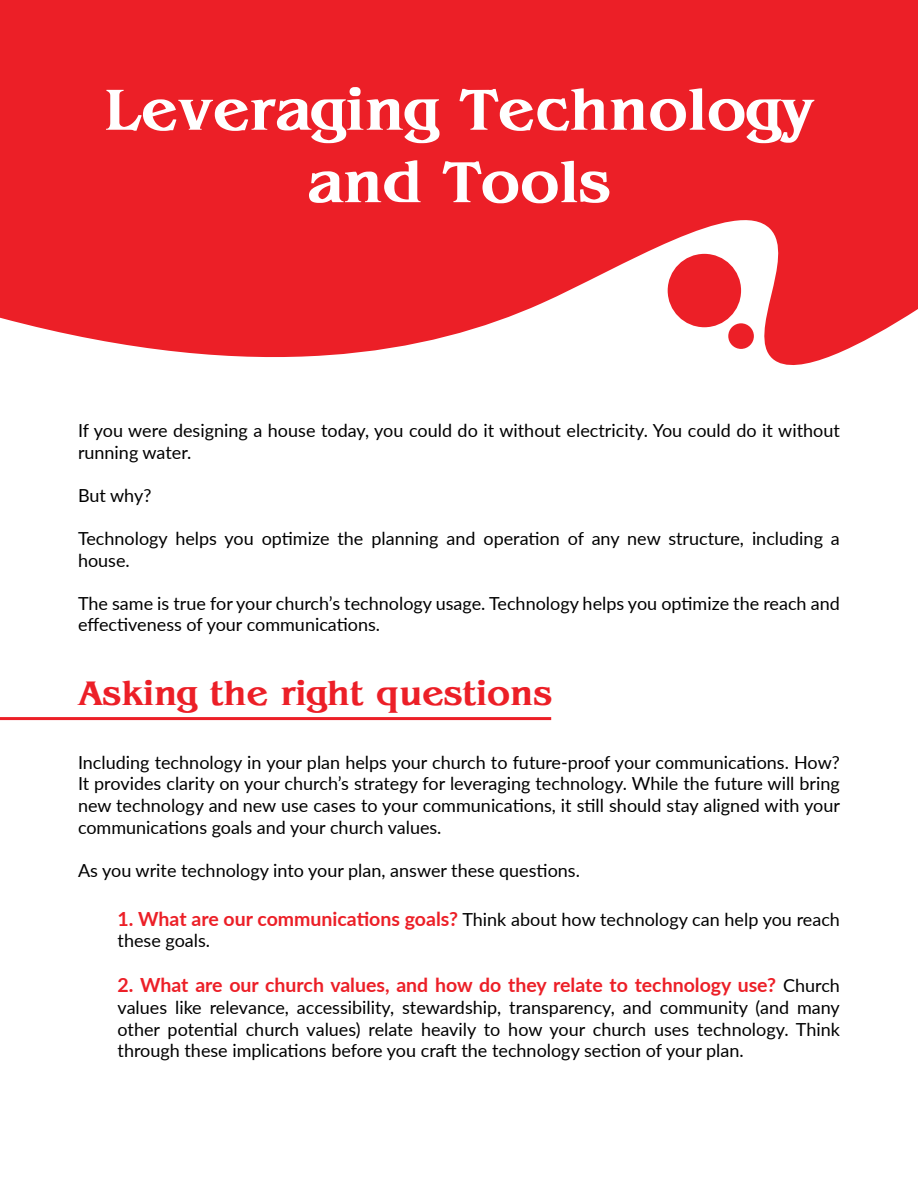
<style>
.page{position:relative;width:918px;height:1188px;background:#fff}
.page>*{position:absolute;margin:0;border:0;box-sizing:border-box;transform-origin:0 0}
.t1{font:700 60.3px/72.4px "Benguiat";color:#fff;text-align:center}
.t2{font:700 35.55px "Benguiat";color:#ec1f27}
.t3{font:700 19.5px "Lato";color:#ec1f27}
.t4{font:18px/21.6px "Lato";color:#000}
.s1{font-weight:700;font-size:19.5px;color:#ec1f27}
.s2{font-weight:400;font-size:18px;color:#000}
</style>
<div class="page">
<hr style="left:0;top:717px;width:551px;height:3px;background:#ec1f27">
<svg style="left:0;top:0;width:918px;height:365px;background:#ee373e"></svg>
<div style="left:668px;top:254px;width:73px;height:73px;background:#ec1f27;border-radius:50%"></div>
<div style="left:728px;top:323px;width:26px;height:26px;background:#ec1f27;border-radius:50%"></div>
<h1 class="t1" style="left:105px;top:73px;width:710px">Leveraging Technology and Tools</h1>
<p class="t4" style="left:78px;top:419px;width:763px">If you were designing a house today, you could do it without electricity. You could do it without running water.</p>
<p class="t4" style="left:78px;top:484px;width:75px">But why?</p>
<p class="t4" style="left:78px;top:527px;width:763px">Technology helps you optimize the planning and operation of any new structure, including a house.</p>
<p class="t4" style="left:78px;top:592px;width:763px">The same is true for your church’s technology usage. Technology helps you optimize the reach and effectiveness of your communications.</p>
<h2 class="t2" style="left:78px;top:674px;width:476px">Asking the right questions</h2>
<p class="t4" style="left:78px;top:751px;width:763px;text-align:justify">Including technology in your plan helps your church to future-proof your communications. How?<br>It provides clarity on your church’s strategy for leveraging technology. While the future will bring new technology and new use cases to your communications, it still should stay aligned with your communications goals and your church values.</p>
<p class="t4" style="left:78px;top:859px;width:504px">As you write technology into your plan, answer these questions.</p>
<p class="t4" style="left:118px;top:908px;width:724px"><span class="s1">1. What are our communications goals?</span> Think about how technology can help you reach these goals.</p>
<p class="t3" style="left:118px;top:971px;width:724px">2. What are our church values, and how do they relate to technology use? <span class="s2">Church</span></p>
<p class="t4" style="left:118px;top:996px;width:724px;text-align:justify">values like relevance, accessibility, stewardship, transparency, and community (and many other potential church values) relate heavily to how your church uses technology. Think through these implications before you craft the technology section of your plan.</p>
</div>
